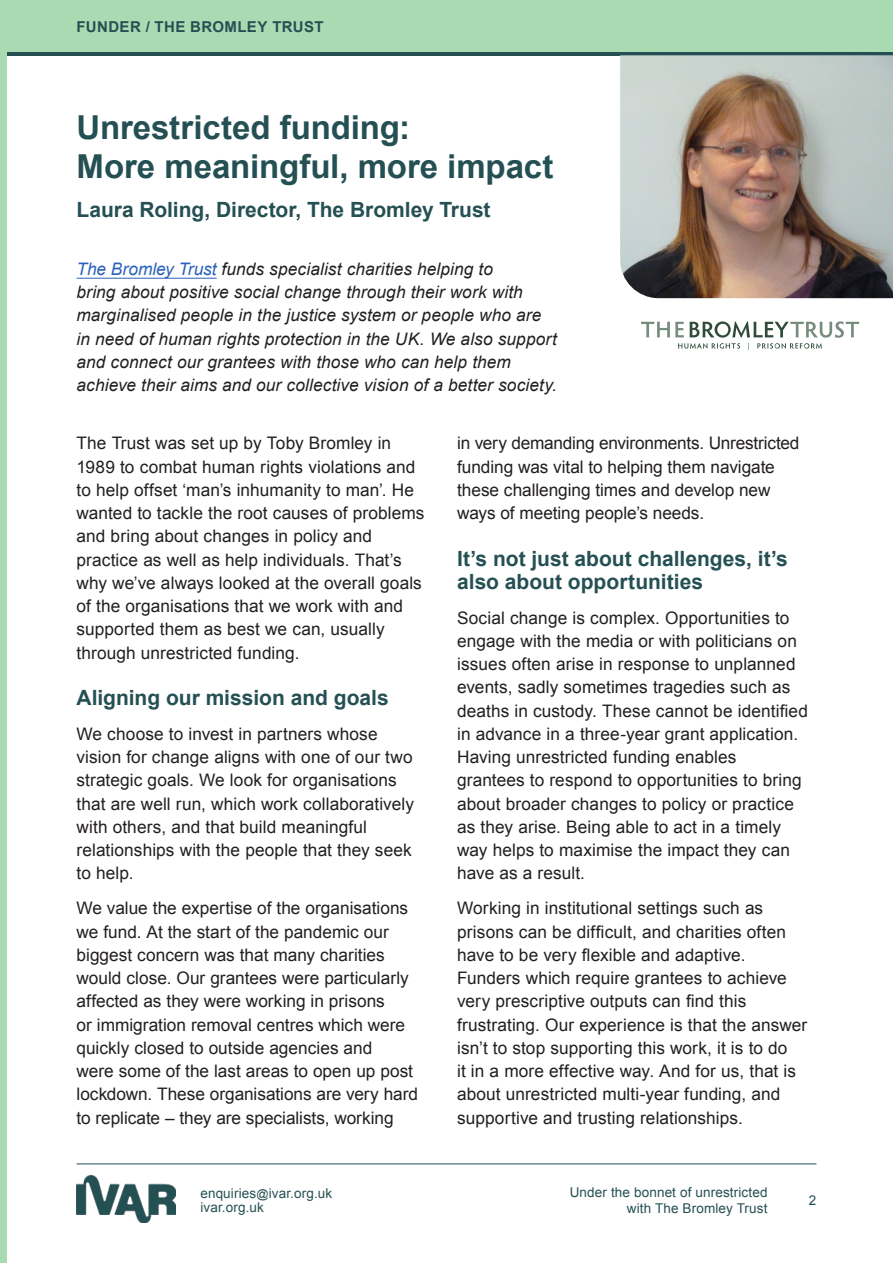
<style>
.page{position:relative;width:893px;height:1263px;background:#fff}
.page>*{position:absolute;margin:0;border:0;box-sizing:border-box;transform-origin:0 0}
.t1{font:700 33px/39.6px "Arial";letter-spacing:-.005em;color:#255053}
.t2{font:700 21px/23.2px "Arial";color:#255053}
.t3{font:17.25px/23.2px "Arial";letter-spacing:.005em;color:#231f20}
.t4{font:italic 17.25px/23.2px "Arial";letter-spacing:.005em;color:#231f20}
.t5{font:700 15px "Arial";letter-spacing:.025em;color:#255053}
.t6{font:13.5px/14.2px "Arial";letter-spacing:.01em;color:#255053}
.s1{color:#2a61bb}
.s2{font-size:12px}
</style>
<div class="page">
<svg style="left:6px;top:51px;width:887px;height:5px;background:#45706b"></svg>
<img style="left:77px;top:1175px;width:99px;height:48px">
<div style="left:0;top:0;width:893px;height:51px;background:#a9dab2"></div>
<hr style="left:77px;top:1163px;width:739px;height:1px;background:#255053">
<div style="left:0;top:0;width:6px;height:1263px;background:#a9dab2"></div>
<hr style="left:77px;top:278px;width:140px;height:1px;background:#2a61bb">
<img style="left:620px;top:56px;width:273px;height:242px">
<svg style="left:641px;top:321px;width:218px;height:29px"></svg>
<p class="t5" style="left:77px;top:18px;width:249px">FUNDER / THE BROMLEY TRUST</p>
<h1 class="t1" style="left:77px;top:110px;width:478px">Unrestricted funding:<br>More meaningful, more impact</h1>
<p class="t2" style="left:77px;top:200px;width:416px">Laura Roling, Director, The Bromley Trust</p>
<p class="t4" style="left:77px;top:259px;width:482px"><span class="s1">The Bromley Trust</span> funds specialist charities helping to<br>bring about positive social change through their work with marginalised people in the justice system or people who are in need of human rights protection in the UK. We also support and connect our grantees with those who can help them achieve their aims and our collective vision of a better society.</p>
<p class="t3" style="left:77px;top:433px;width:350px">The Trust was set up by Toby Bromley in 1989 to combat human rights violations and to help offset ‘man’s inhumanity to man’. He wanted to tackle the root causes of problems and bring about changes in policy and practice as well as help individuals. That’s why we’ve always looked at the overall goals of the organisations that we work with and supported them as best we can, usually through unrestricted funding.</p>
<p class="t2" style="left:77px;top:688px;width:314px">Aligning our mission and goals</p>
<p class="t3" style="left:77px;top:724px;width:339px">We choose to invest in partners whose vision for change aligns with one of our two strategic goals. We look for organisations that are well run, which work collaboratively with others, and that build meaningful relationships with the people that they seek to help.</p>
<p class="t3" style="left:77px;top:898px;width:343px">We value the expertise of the organisations we fund. At the start of the pandemic our biggest concern was that many charities would close. Our grantees were particularly affected as they were working in prisons<br>or immigration removal centres which were quickly closed to outside agencies and<br>were some of the last areas to open up post lockdown. These organisations are very hard to replicate – they are specialists, working</p>
<p class="t6" style="left:200px;top:1187px;width:133px">enquiries<span class="s2">@</span>ivar.org.uk ivar.org.uk</p>
<p class="t3" style="left:457px;top:433px;width:344px">in very demanding environments. Unrestricted funding was vital to helping them navigate these challenging times and develop new ways of meeting people’s needs.</p>
<p class="t2" style="left:457px;top:548px;width:332px">It’s not just about challenges, it’s also about opportunities</p>
<p class="t3" style="left:457px;top:608px;width:352px">Social change is complex. Opportunities to engage with the media or with politicians on issues often arise in response to unplanned events, sadly sometimes tragedies such as deaths in custody. These cannot be identified in advance in a three-year grant application.<br>Having unrestricted funding enables grantees to respond to opportunities to bring about broader changes to policy or practice as they arise. Being able to act in a timely way helps to maximise the impact they can have as a result.</p>
<p class="t3" style="left:457px;top:898px;width:352px">Working in institutional settings such as prisons can be difficult, and charities often have to be very flexible and adaptive.<br>Funders which require grantees to achieve very prescriptive outputs can find this frustrating. Our experience is that the answer isn’t to stop supporting this work, it is to do<br>it in a more effective way. And for us, that is about unrestricted multi-year funding, and supportive and trusting relationships.</p>
<p class="t6" style="left:570px;top:1185px;width:199px;line-height:16.2px;text-align:right">Under the bonnet of unrestricted with The Bromley Trust</p>
<p class="t6" style="left:809px;top:1194px;width:9px">2</p>
</div>
